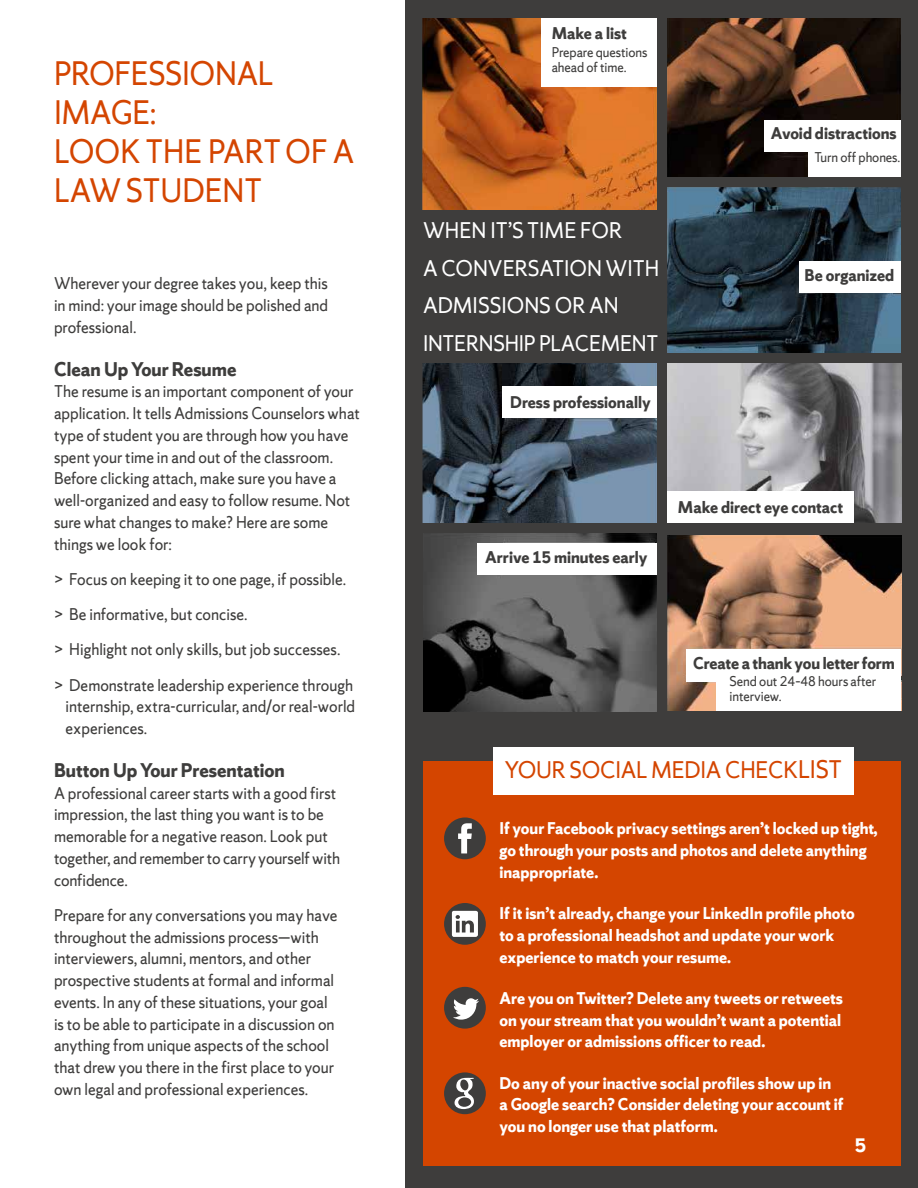
<style>
.page{position:relative;width:918px;height:1188px;background:#fff}
.page>*{position:absolute;margin:0;border:0;box-sizing:border-box;transform-origin:0 0}
.t1{font:36px/39px "Sherman Sans";letter-spacing:-.01em;color:#d44500;scale:.93 1}
.t2{font:25.5px "Sherman Sans";letter-spacing:-.01em;color:#d44500;scale:.95 1}
.t3{font:24px/37.5px "Sherman Sans";color:#fff;scale:.95 1}
.t4{font:700 21px "Sherman Sans";color:#3e3d3c;scale:.95 1}
.t5{font:700 21px "Sherman Sans";color:#fff}
.t6{font:18px/21.8px "Sherman Sans";color:#3e3d3c;scale:.95 1}
.t7{font:700 18px/21.8px "Sherman Sans";color:#fff;scale:.95 1}
.t8{font:700 18px "Sherman Sans";color:#3e3d3c;scale:.95 1}
.t9{font:15px/15px "Sherman Sans";letter-spacing:-.005em;color:#3e3d3c;scale:.95 1}
.s1{font-size:27px}
</style>
<div class="page">
<div style="left:405px;top:0;width:513px;height:1188px;background:#3e3d3c"></div>
<img style="left:423px;top:18px;width:234px;height:192px">
<img style="left:667px;top:18px;width:234px;height:159px">
<img style="left:667px;top:188px;width:234px;height:164px">
<img style="left:423px;top:533px;width:234px;height:178px">
<img style="left:423px;top:363px;width:234px;height:160px">
<img style="left:667px;top:363px;width:234px;height:160px">
<div style="left:799px;top:262px;width:102px;height:31px;background:#fff"></div>
<div style="left:764px;top:120px;width:137px;height:31px;background:#fff"></div>
<div style="left:809px;top:149px;width:92px;height:28px;background:#fff"></div>
<div style="left:502px;top:386px;width:155px;height:32px;background:#fff"></div>
<div style="left:667px;top:491px;width:186px;height:32px;background:#fff"></div>
<div style="left:477px;top:543px;width:180px;height:31px;background:#fff"></div>
<div style="left:541px;top:18px;width:116px;height:68px;background:#fff"></div>
<img style="left:667px;top:535px;width:234px;height:175px">
<div style="left:687px;top:649px;width:214px;height:33px;background:#fff"></div>
<div style="left:717px;top:672px;width:184px;height:38px;background:#fff"></div>
<div style="left:423px;top:761px;width:478px;height:405px;background:#d44500"></div>
<div style="left:493px;top:747px;width:360px;height:47px;background:#fff"></div>
<div style="left:444px;top:818px;width:42px;height:41px;background:#3e3d3c;border-radius:50%"></div>
<svg style="left:458px;top:823px;width:14px;height:30px"></svg>
<div style="left:444px;top:903px;width:42px;height:42px;background:#3e3d3c;border-radius:50%"></div>
<svg style="left:452px;top:911px;width:26px;height:26px"></svg>
<div style="left:444px;top:987px;width:42px;height:42px;background:#3e3d3c;border-radius:50%"></div>
<svg style="left:453px;top:998px;width:26px;height:22px"></svg>
<div style="left:444px;top:1072px;width:42px;height:42px;background:#3e3d3c;border-radius:50%"></div>
<svg style="left:454px;top:1078px;width:20px;height:31px"></svg>
<div style="left:458px;top:1097px;width:13px;height:10px;background:#3e3d3c;border-radius:50%"></div>
<h1 class="t1" style="left:54px;top:53px;width:324px">PROFESSIONAL<br>IMAGE:<br>LOOK THE PART OF A<br>LAW STUDENT</h1>
<p class="t6" style="left:54px;top:273px;width:290px;text-align:justify">Wherever your degree takes you, keep this in mind: your image should be polished and professional.</p>
<p class="t4" style="left:54px;top:356px;width:194px">Clean Up Your Resume</p>
<p class="t6" style="left:54px;top:381px;width:324px">The resume is an important component of your application. It tells Admissions Counselors what type of student you are through how you have spent your time in and out of the classroom.<br>Before clicking attach, make sure you have a well-organized and easy to follow resume. Not sure what changes to make? Here are some things we look for:</p>
<p class="t6" style="left:54px;top:561px;width:316px;line-height:35.2px">&gt; Focus on keeping it to one page, if possible. &gt; Be informative, but concise.<br>&gt; Highlight not only skills, but job successes. &gt; Demonstrate leadership experience through</p>
<p class="t6" style="left:66px;top:696px;width:306px">internship, extra-curricular, and/or real-world experiences.</p>
<p class="t4" style="left:54px;top:757px;width:245px">Button Up Your Presentation</p>
<p class="t6" style="left:54px;top:782px;width:303px">A professional career starts with a good first impression, the last thing you want is to be memorable for a negative reason. Look put together, and remember to carry yourself with confidence.</p>
<p class="t6" style="left:54px;top:904px;width:300px">Prepare for any conversations you may have throughout the admissions process—with interviewers, alumni, mentors, and other prospective students at formal and informal events. In any of these situations, your goal is to be able to participate in a discussion on anything from unique aspects of the school that drew you there in the first place to your own legal and professional experiences.</p>
<p class="t8" style="left:552px;top:22px;width:81px">Make a list</p>
<p class="t9" style="left:552px;top:45px;width:102px">Prepare questions ahead of time.</p>
<h3 class="t3" style="left:423px;top:212px;width:250px">WHEN IT’S TIME FOR<br>A CONVERSATION WITH<br>ADMISSIONS OR AN<br>INTERNSHIP PLACEMENT</h3>
<p class="t8" style="left:510px;top:391px;width:149px">Dress professionally</p>
<p class="t8" style="left:771px;top:122px;width:134px">Avoid distractions</p>
<p class="t9" style="left:814px;top:150px;width:92px">Turn off phones.</p>
<p class="t8" style="left:805px;top:264px;width:96px">Be organized</p>
<p class="t8" style="left:485px;top:546px;width:173px">Arrive 15 minutes early</p>
<p class="t8" style="left:678px;top:496px;width:175px">Make direct eye contact</p>
<p class="t8" style="left:693px;top:652px;width:214px">Create a thank you letter form</p>
<p class="t9" style="left:730px;top:674px;width:156px">Send out 24–48 hours after interview.</p>
<h2 class="t2" style="left:505px;top:755px;width:356px">YOUR SOCIAL MEDIA CHECK<span class="s1">LIST</span></h2>
<p class="t7" style="left:500px;top:817px;width:399px">If your Facebook privacy settings aren’t locked up tight, go through your posts and photos and delete anything inappropriate.</p>
<p class="t7" style="left:500px;top:902px;width:375px">If it isn’t already, change your LinkedIn profile photo to a professional headshot and update your work experience to match your resume.</p>
<p class="t7" style="left:500px;top:987px;width:363px;text-align:justify">Are you on Twitter? Delete any tweets or retweets on your stream that you wouldn’t want a potential employer or admissions officer to read.</p>
<p class="t7" style="left:500px;top:1072px;width:364px">Do any of your inactive social profiles show up in a Google search? Consider deleting your account if you no longer use that platform.</p>
<p class="t5" style="left:855px;top:1132px;width:13px">5</p>
</div>
